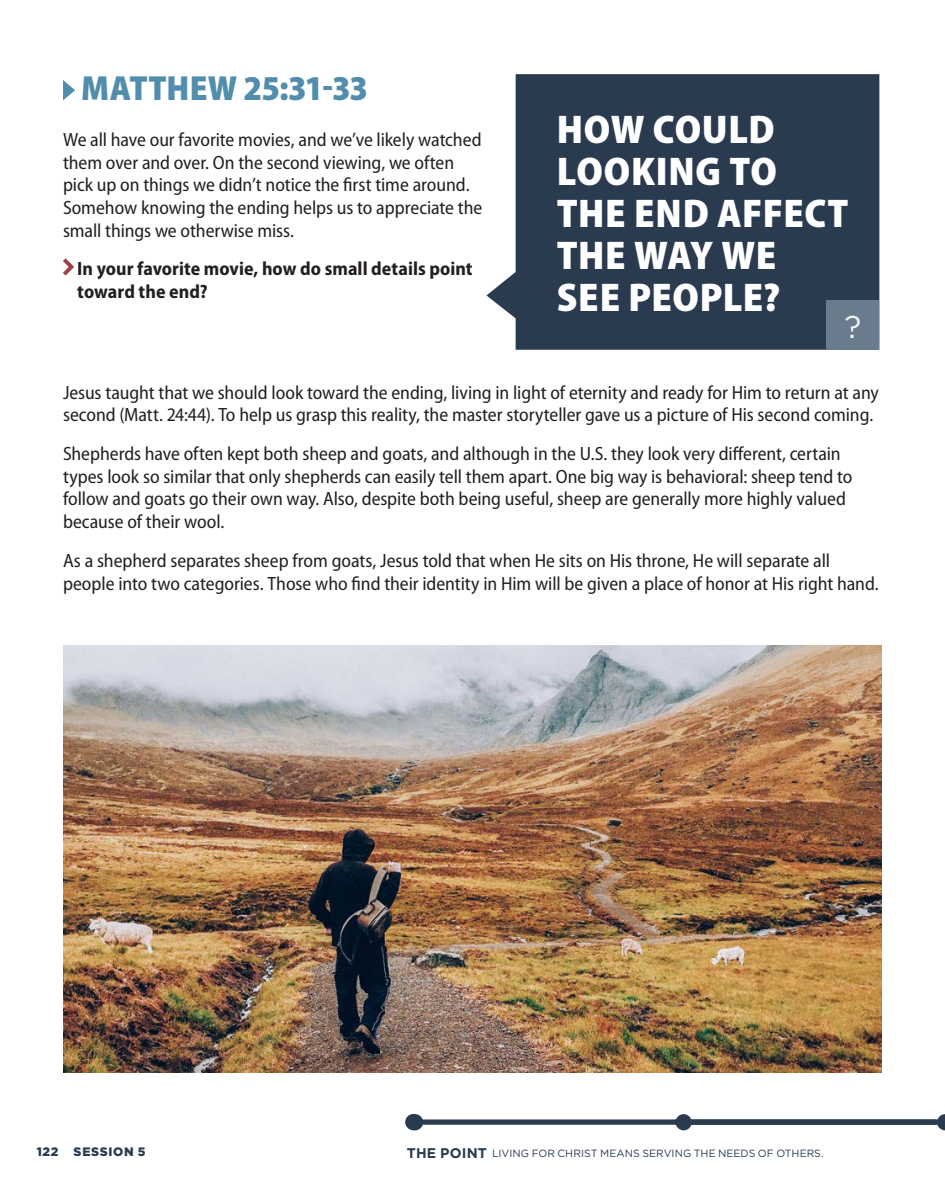
<style>
.page{position:relative;width:945px;height:1197px;background:#fff}
.page>*{position:absolute;margin:0;border:0;box-sizing:border-box;transform-origin:0 0}
.activity{font:900 semi-condensed 40.25px/42px "Myriad Pro";letter-spacing:.015em;color:#fff}
.subhead1{font:900 semi-condensed 35px "Myriad Pro";color:#518dac}
.point{font:31.5px "Gotham";color:#eff5f4}
.body1_noindent{font:semi-condensed 19.25px/22.8px "Myriad Pro";letter-spacing:-.005em;color:#231f20}
.body1_noindent-2{font:700 semi-condensed 19.25px/22.8px "Myriad Pro";color:#231f20}
.point_statement{font:700 14px "Gotham";letter-spacing:.01em;color:#2a3a4f}
.t1{font:900 12.25px "Gotham";letter-spacing:.055em;color:#2a3a4f}
.point_statement-2{font:10.5px "Gotham";color:#2a3a4f}
</style>
<div class="page">
<svg style="left:487px;top:74px;width:392px;height:276px;background:#39475b"></svg>
<div style="left:826px;top:300px;width:53px;height:50px;background:#697b8d"></div>
<img style="left:64px;top:646px;width:817px;height:426px">
<svg style="left:405px;top:1114px;width:16px;height:16px"></svg>
<div style="left:413px;top:1119px;width:524px;height:6px;background:#2a3a4f"></div>
<div style="left:676px;top:1114px;width:16px;height:16px;background:#2a3a4f;border-radius:50%"></div>
<div style="left:407px;top:1114px;width:16px;height:16px;background:#2a3a4f;border-radius:50%"></div>
<svg style="left:937px;top:1114px;width:8px;height:16px"></svg>
<svg style="left:63px;top:80px;width:12px;height:20px"></svg>
<svg style="left:63px;top:258px;width:11px;height:17px"></svg>
<p class="subhead1" style="left:81px;top:69px;width:288px">MATTHEW 25:31-33</p>
<p class="body1_noindent" style="left:63px;top:129px;width:421px">We all have our favorite movies, and we’ve likely watched them over and over. On the second viewing, we often pick up on things we didn’t notice the first time around.<br>Somehow knowing the ending helps us to appreciate the small things we otherwise miss.</p>
<p class="body1_noindent-2" style="left:77px;top:258px;width:397px">In your favorite movie, how do small details point toward the end?</p>
<p class="activity" style="left:557px;top:109px;width:293px">HOW COULD<br>LOOKING TO<br>THE END AFFECT<br>THE WAY WE<br>SEE PEOPLE?</p>
<p class="point" style="left:844px;top:306px;width:18px">?</p>
<p class="body1_noindent" style="left:63px;top:381px;width:817px">Jesus taught that we should look toward the ending, living in light of eternity and ready for Him to return at any second (Matt. 24:44). To help us grasp this reality, the master storyteller gave us a picture of His second coming.</p>
<p class="body1_noindent" style="left:63px;top:443px;width:791px">Shepherds have often kept both sheep and goats, and although in the U.S. they look very different, certain types look so similar that only shepherds can easily tell them apart. One big way is behavioral: sheep tend to follow and goats go their own way. Also, despite both being useful, sheep are generally more highly valued because of their wool.</p>
<p class="body1_noindent" style="left:63px;top:549px;width:817px">As a shepherd separates sheep from goats, Jesus told that when He sits on His throne, He will separate all people into two categories. Those who find their identity in Him will be given a place of honor at His right hand.</p>
<p class="t1" style="left:37px;top:1144px;width:110px">122 SESSION 5</p>
<p class="point_statement" style="left:407px;top:1143px;width:81px">THE POINT</p>
<p class="point_statement-2" style="left:492px;top:1146px;width:333px">LIVING FOR CHRIST MEANS SERVING THE NEEDS OF OTHERS.</p>
</div>
